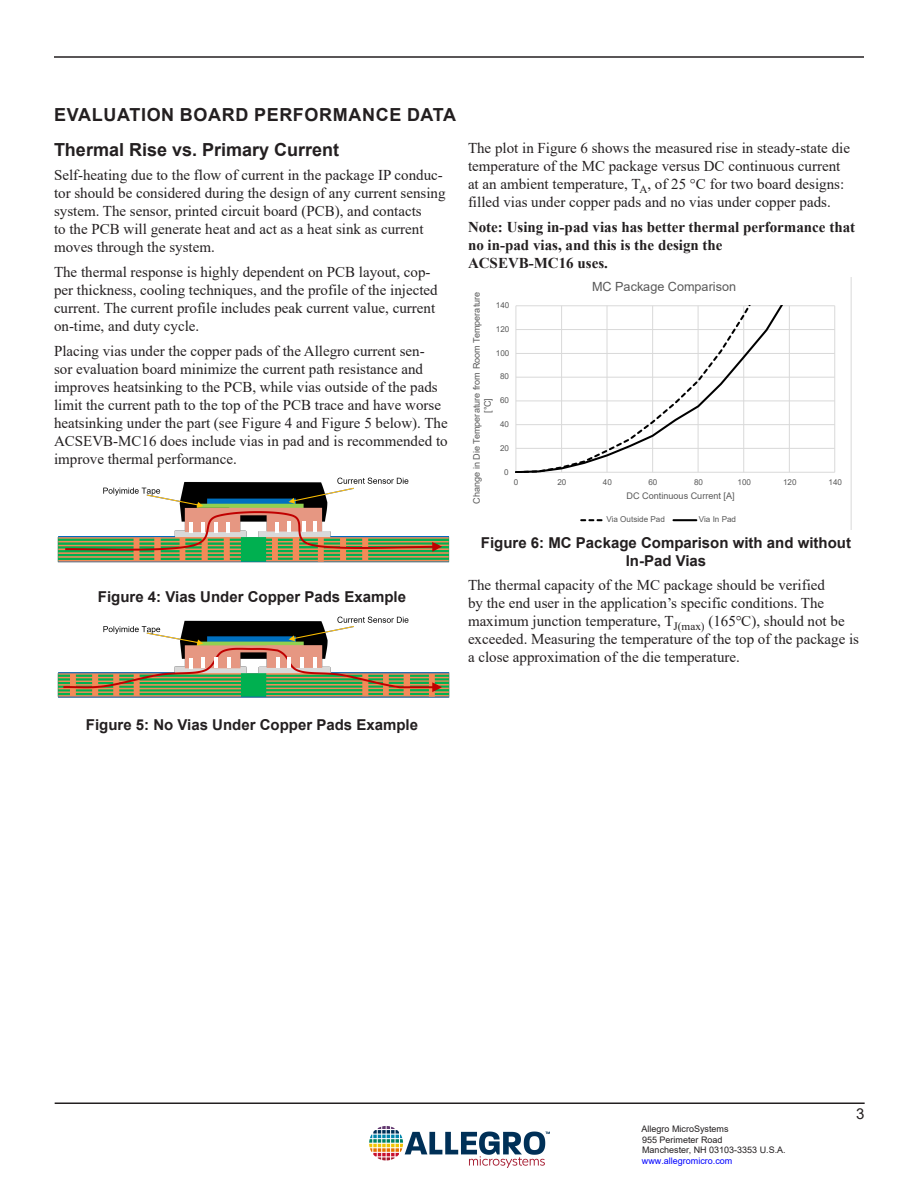
<style>
.page{position:relative;width:918px;height:1188px;background:#fff}
.page>*{position:absolute;margin:0;border:0;box-sizing:border-box;transform-origin:0 0}
.Heading_1{font:700 18px "Arial";letter-spacing:.035em;color:#231f20}
.heading_2{font:700 18px "Arial";color:#231f20}
.Normal_-_Follow_Page{font:15px/18px "Times New Roman";color:#231f20}
.Normal_-_Follow_Page-2{font:700 15px/18px "Arial";color:#231f20;text-align:center}
.Normal_-_Follow_Page-3{font:700 15px/18px "Times New Roman";color:#231f20}
.t1{font:15px "Arial";color:#231f20}
.t2{font:12.6px "Arial";color:#595959}
.t3{font:9.15px/11.1px "Arial";color:#595959}
.t4{font:9px/10.8px "Arial";color:#231f20}
.t5{font:9px "Arial";color:#00f}
.t6{font:8.1px "Arial";color:#595959}
</style>
<div class="page">
<hr style="left:55px;top:1102px;width:810px;height:2px;background:#231f20">
<hr style="left:54px;top:56px;width:810px;height:2px;background:#231f20">
<img style="left:370px;top:1126px;width:180px;height:42px">
<img style="left:57px;top:477px;width:393px;height:86px">
<img style="left:57px;top:616px;width:393px;height:82px">
<svg style="left:515px;top:277px;width:336px;height:252px"></svg>
<hr style="left:189px;top:658px;width:4px;height:10px;background:#fff">
<svg style="left:201px;top:658px;width:3px;height:10px"></svg>
<hr style="left:214px;top:658px;width:4px;height:10px;background:#fff">
<svg style="left:227px;top:658px;width:3px;height:10px"></svg>
<hr style="left:276px;top:657px;width:4px;height:10px;background:#fff">
<svg style="left:288px;top:657px;width:3px;height:10px"></svg>
<svg style="left:301px;top:657px;width:3px;height:10px"></svg>
<hr style="left:313px;top:657px;width:4px;height:10px;background:#fff">
<hr style="left:189px;top:523px;width:4px;height:10px;background:#fff">
<svg style="left:201px;top:522px;width:3px;height:11px"></svg>
<svg style="left:214px;top:522px;width:3px;height:11px"></svg>
<svg style="left:227px;top:522px;width:3px;height:11px"></svg>
<svg style="left:276px;top:522px;width:3px;height:10px"></svg>
<hr style="left:287px;top:522px;width:4px;height:10px;background:#fff">
<svg style="left:302px;top:522px;width:3px;height:10px"></svg>
<hr style="left:313px;top:522px;width:4px;height:10px;background:#fff">
<p class="Heading_1" style="left:54px;top:102px;width:403px">EVALUATION BOARD PERFORMANCE DATA</p>
<p class="heading_2" style="left:54px;top:137px;width:287px">Thermal Rise vs. Primary Current</p>
<p class="Normal_-_Follow_Page" style="left:54px;top:166px;width:393px">Self-heating due to the flow of current in the package IP conduc&shy;tor should be considered during the design of any current sensing system. The sensor, printed circuit board (PCB), and contacts<br>to the PCB will generate heat and act as a heat sink as current moves through the system.</p>
<p class="Normal_-_Follow_Page" style="left:54px;top:263px;width:385px">The thermal response is highly dependent on PCB layout, cop&shy;per thickness, cooling techniques, and the profile of the injected current. The current profile includes peak current value, current on-time, and duty cycle.</p>
<p class="Normal_-_Follow_Page" style="left:54px;top:341px;width:395px">Placing vias under the copper pads of the Allegro current sen-<br>sor evaluation board minimize the current path resistance and improves heatsinking to the PCB, while vias outside of the pads limit the current path to the top of the PCB trace and have worse heatsinking under the part (see Figure 4 and Figure 5 below). The ACSEVB-MC16 does include vias in pad and is recommended to improve thermal performance.</p>
<p class="Normal_-_Follow_Page-2" style="left:98px;top:588px;width:310px">Figure 4: Vias Under Copper Pads Example</p>
<p class="Normal_-_Follow_Page" style="left:468px;top:138px;width:384px">The plot in Figure 6 shows the measured rise in steady-state die</p>
<p class="Normal_-_Follow_Page" style="left:468px;top:156px;width:378px">temperature of the MC package versus DC continuous current at an ambient temperature, T<sub>A</sub>, of 25 °C for two board designs: filled vias under copper pads and no vias under copper pads.</p>
<p class="Normal_-_Follow_Page-3" style="left:468px;top:217px;width:389px">Note: Using in-pad vias has better thermal performance that no in-pad vias, and this is the design the<br>ACSEVB-MC16 uses.</p>
<p class="t2" style="left:592px;top:278px;width:146px">MC Package Comparison</p>
<p class="t3" style="left:471px;top:413px;width:123px;text-indent:-91px;rotate:-90deg">Change in Die Temperature from Room Temperature [°C]</p>
<p class="t6" style="left:496px;top:300px;width:15px">140</p>
<p class="t6" style="left:496px;top:323px;width:15px">120</p>
<p class="t6" style="left:496px;top:347px;width:15px">100</p>
<p class="t6" style="left:500px;top:371px;width:11px">80</p>
<p class="t6" style="left:500px;top:395px;width:11px">60</p>
<p class="t6" style="left:500px;top:418px;width:11px">40</p>
<p class="t6" style="left:500px;top:442px;width:11px">20</p>
<p class="t6" style="left:504px;top:466px;width:6px">0</p>
<p class="t6" style="left:514px;top:477px;width:6px">0</p>
<p class="t6" style="left:557px;top:477px;width:11px">20</p>
<p class="t6" style="left:603px;top:477px;width:11px">40</p>
<p class="t6" style="left:648px;top:477px;width:11px">60</p>
<p class="t6" style="left:694px;top:477px;width:11px">80</p>
<p class="t6" style="left:738px;top:477px;width:15px">100</p>
<p class="t6" style="left:783px;top:477px;width:15px">120</p>
<p class="t6" style="left:829px;top:477px;width:15px">140</p>
<p class="t3" style="left:627px;top:490px;width:110px">DC Continuous Current [A]</p>
<p class="t6" style="left:607px;top:514px;width:60px">Via Outside Pad</p>
<p class="t6" style="left:699px;top:514px;width:39px">Via In Pad</p>
<p class="Normal_-_Follow_Page-2" style="left:481px;top:534px;width:372px">Figure 6: MC Package Comparison with and without<br>In-Pad Vias</p>
<p class="Normal_-_Follow_Page" style="left:468px;top:576px;width:393px">The thermal capacity of the MC package should be verified<br>by the end user in the application’s specific conditions. The maximum junction temperature, T<sub>J(max)</sub> (165℃), should not be exceeded. Measuring the temperature of the top of the package is a close approximation of the die temperature.</p>
<p class="Normal_-_Follow_Page-2" style="left:86px;top:715px;width:334px">Figure 5: No Vias Under Copper Pads Example</p>
<p class="t4" style="left:642px;top:1123px;width:146px">Allegro MicroSystems<br>955 Perimeter Road<br>Manchester, NH 03103-3353 U.S.A.</p>
<p class="t5" style="left:642px;top:1155px;width:92px">www.allegromicro.com</p>
<p class="t1" style="left:856px;top:1103px;width:10px">3</p>
</div>
